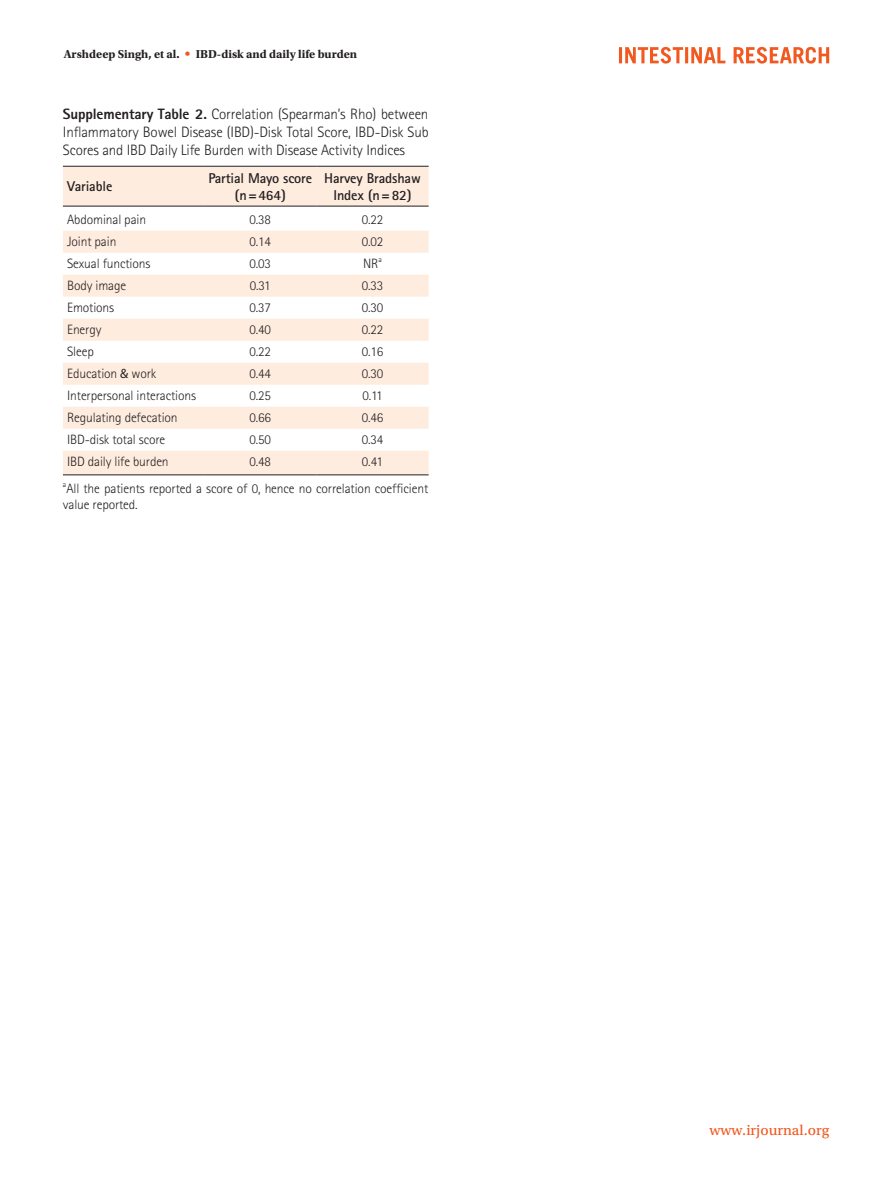
<style>
.page{position:relative;width:893px;height:1191px;background:#fff}
.page>*{position:absolute;margin:0;border:0;box-sizing:border-box;transform-origin:0 0}
.표그림제목{font:300 15px/18px "Rotis Sans Serif Std";letter-spacing:-.01em;color:#231f20;text-align:justify}
.t1{font:15px "Utopia Std Capt";color:#f15921}
.표항목{font:700 14.25px/17.1px "Rotis Sans Serif Std";letter-spacing:-.01em;color:#231f20;text-align:center}
.표본문{font:300 13.5px "Rotis Sans Serif Std";letter-spacing:-.01em;color:#231f20}
.표그림제목-2{font:300 13.5px/16.2px "Rotis Sans Serif Std";letter-spacing:-.01em;color:#231f20}
.t2{font:700 12px "Utopia Std";color:#231f20}
.표본문-2{font:300 7.8px "Rotis Sans Serif Std";color:#231f20}
.표그림제목-3{font:300 7.8px "Rotis Sans Serif Std";color:#231f20}
.s1{font-family:"Univers LT Std";font-weight:400;color:#f15921}
.s2{font-weight:800}
.s3{font-family:"Myriad Pro";font-weight:400}
</style>
<div class="page">
<svg style="left:619px;top:47px;width:210px;height:17px"></svg>
<svg style="left:63px;top:167px;width:366px;height:307px;fill:#feecdf"></svg>
<hr style="left:63px;top:166px;width:141px;height:1px;background:#231f20">
<hr style="left:204px;top:166px;width:112px;height:1px;background:#231f20">
<hr style="left:316px;top:166px;width:113px;height:1px;background:#231f20">
<hr style="left:63px;top:206px;width:141px;height:1px;background:#231f20">
<hr style="left:204px;top:206px;width:112px;height:1px;background:#231f20">
<hr style="left:316px;top:206px;width:113px;height:1px;background:#231f20">
<hr style="left:63px;top:474px;width:141px;height:1px;background:#231f20">
<hr style="left:204px;top:474px;width:112px;height:1px;background:#231f20">
<hr style="left:316px;top:474px;width:113px;height:1px;background:#231f20">
<p class="t2" style="left:64px;top:47px;width:295px">Arshdeep Singh, et al. <span class="s1">•</span> IBD-disk and daily life burden</p>
<p class="표그림제목" style="left:63px;top:105px;width:367px"><span class="s2">Supplementary Table 2.</span> Correlation (Spearman’s Rho) between Inflammatory Bowel Disease (IBD)-Disk Total Score, IBD-Disk Sub Scores and IBD Daily Life Burden with Disease Activity Indices</p>
<p class="표항목" style="left:67px;top:177px;width:47px">Variable</p>
<p class="표항목" style="left:208px;top:169px;width:105px">Partial Mayo score (n=464)</p>
<p class="표항목" style="left:324px;top:169px;width:98px">Harvey Bradshaw<br>Index (n=82)</p>
<p class="표본문" style="left:67px;top:212px;width:80px">Abdominal pain</p>
<p class="표본문" style="left:249px;top:212px;width:23px">0.38</p>
<p class="표본문" style="left:362px;top:212px;width:23px">0.22</p>
<p class="표본문" style="left:67px;top:234px;width:51px">Joint pain</p>
<p class="표본문" style="left:249px;top:234px;width:23px">0.14</p>
<p class="표본문" style="left:362px;top:234px;width:23px">0.02</p>
<p class="표본문" style="left:67px;top:256px;width:85px">Sexual functions</p>
<p class="표본문" style="left:249px;top:256px;width:23px">0.03</p>
<p class="표본문" style="left:363px;top:256px;width:17px">NR</p>
<p class="표본문-2" style="left:378px;top:255px;width:5px">a</p>
<p class="표본문" style="left:67px;top:278px;width:61px">Body image</p>
<p class="표본문" style="left:250px;top:278px;width:23px">0.31</p>
<p class="표본문" style="left:362px;top:278px;width:23px">0.33</p>
<p class="표본문" style="left:67px;top:300px;width:49px">Emotions</p>
<p class="표본문" style="left:249px;top:300px;width:23px">0.37</p>
<p class="표본문" style="left:362px;top:300px;width:23px">0.30</p>
<p class="표본문" style="left:67px;top:322px;width:36px">Energy</p>
<p class="표본문" style="left:249px;top:322px;width:23px">0.40</p>
<p class="표본문" style="left:362px;top:322px;width:23px">0.22</p>
<p class="표본문" style="left:67px;top:344px;width:28px">Sleep</p>
<p class="표본문" style="left:249px;top:344px;width:23px">0.22</p>
<p class="표본문" style="left:362px;top:344px;width:23px">0.16</p>
<p class="표본문" style="left:67px;top:366px;width:91px">Education <span class="s3">&amp;</span> work</p>
<p class="표본문" style="left:249px;top:366px;width:23px">0.44</p>
<p class="표본문" style="left:362px;top:366px;width:23px">0.30</p>
<p class="표본문" style="left:67px;top:388px;width:130px">Interpersonal interactions</p>
<p class="표본문" style="left:249px;top:388px;width:23px">0.25</p>
<p class="표본문" style="left:362px;top:388px;width:22px">0.11</p>
<p class="표본문" style="left:67px;top:410px;width:112px">Regulating defecation</p>
<p class="표본문" style="left:249px;top:410px;width:23px">0.66</p>
<p class="표본문" style="left:362px;top:410px;width:23px">0.46</p>
<p class="표본문" style="left:67px;top:432px;width:100px">IBD-disk total score</p>
<p class="표본문" style="left:249px;top:432px;width:23px">0.50</p>
<p class="표본문" style="left:362px;top:432px;width:23px">0.34</p>
<p class="표본문" style="left:67px;top:454px;width:103px">IBD daily life burden</p>
<p class="표본문" style="left:249px;top:454px;width:23px">0.48</p>
<p class="표본문" style="left:362px;top:454px;width:23px">0.41</p>
<p class="표그림제목-3" style="left:63px;top:479px;width:5px">a</p>
<p class="표그림제목-2" style="left:63px;top:480px;width:367px">All the patients reported a score of 0, hence no correlation coefficient value reported.</p>
<p class="t1" style="left:710px;top:1122px;width:121px">www.irjournal.org</p>
</div>
